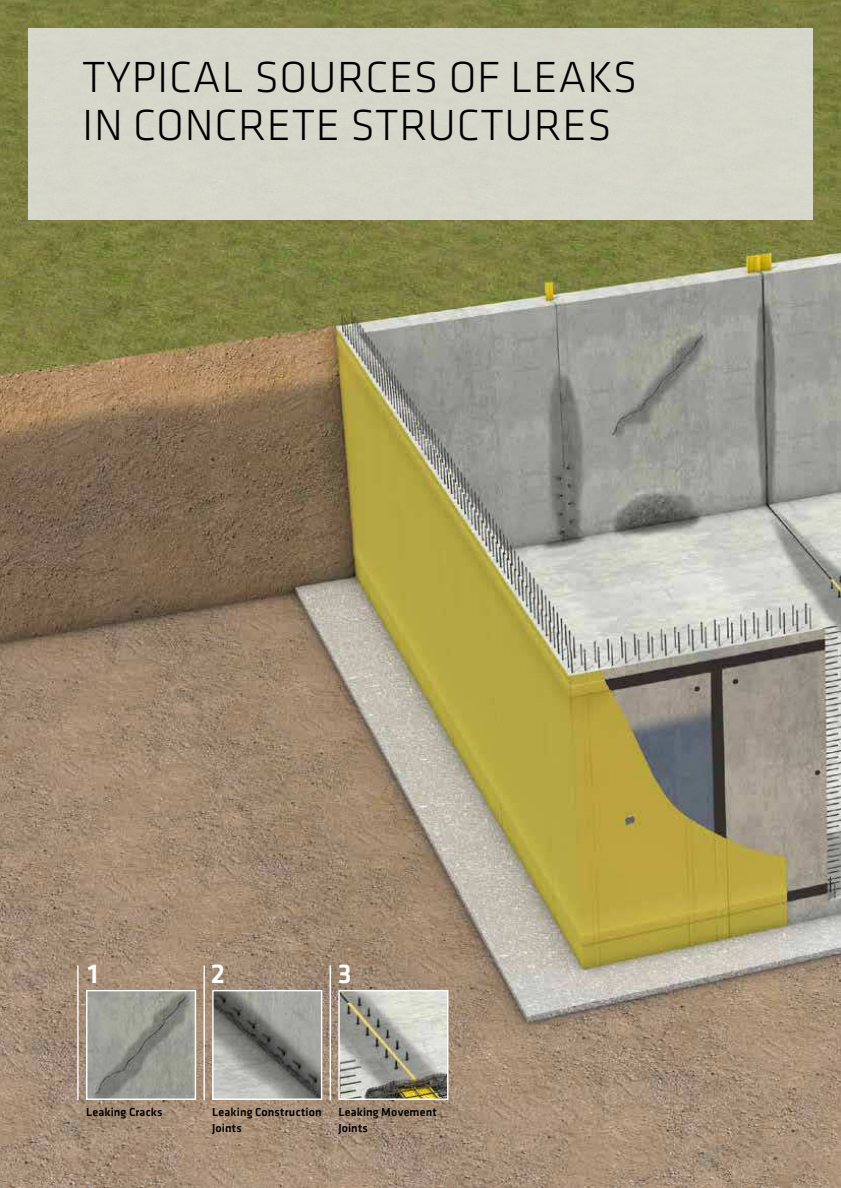
<style>
.page{position:relative;width:841px;height:1188px;background:#fff}
.page>*{position:absolute;margin:0;border:0;box-sizing:border-box;transform-origin:0 0}
.t1{font:300 45.15px/48px "Klavika";letter-spacing:.015em;color:#000}
.t2{font:500 28.2px "Klavika";color:#fff}
.t3{font:500 12px/15.9px "Klavika";letter-spacing:.015em;color:#000}
</style>
<div class="page">
<img style="left:0;top:0;width:840px;height:1188px">
<img style="left:88px;top:992px;width:106px;height:106px">
<div style="left:86px;top:990px;width:110px;height:110px;border:1px solid #fff"></div>
<img style="left:340px;top:992px;width:106px;height:106px">
<div style="left:338px;top:990px;width:110px;height:110px;border:1px solid #fff"></div>
<img style="left:214px;top:992px;width:106px;height:106px">
<div style="left:212px;top:990px;width:110px;height:110px;border:1px solid #fff"></div>
<hr style="left:329px;top:966px;width:2px;height:134px;background:#fff">
<hr style="left:203px;top:966px;width:2px;height:134px;background:#fff">
<hr style="left:77px;top:966px;width:2px;height:134px;background:#fff">
<div style="left:28px;top:28px;width:784px;height:192px;background:#d6d6ca"></div>
<h1 class="t1" style="left:82px;top:54px;width:556px">TYPICAL SOURCES OF LEAKS<br>IN CONCRETE STRUCTURES</h1>
<h2 class="t2" style="left:87px;top:961px;width:12px">1</h2>
<h2 class="t2" style="left:211px;top:961px;width:16px">2</h2>
<h2 class="t2" style="left:337px;top:961px;width:15px">3</h2>
<p class="t3" style="left:86px;top:1105px;width:78px">Leaking Cracks</p>
<p class="t3" style="left:212px;top:1105px;width:111px">Leaking Construction<br>Joints</p>
<p class="t3" style="left:338px;top:1104px;width:100px">Leaking Movement<br>Joints</p>
</div>
